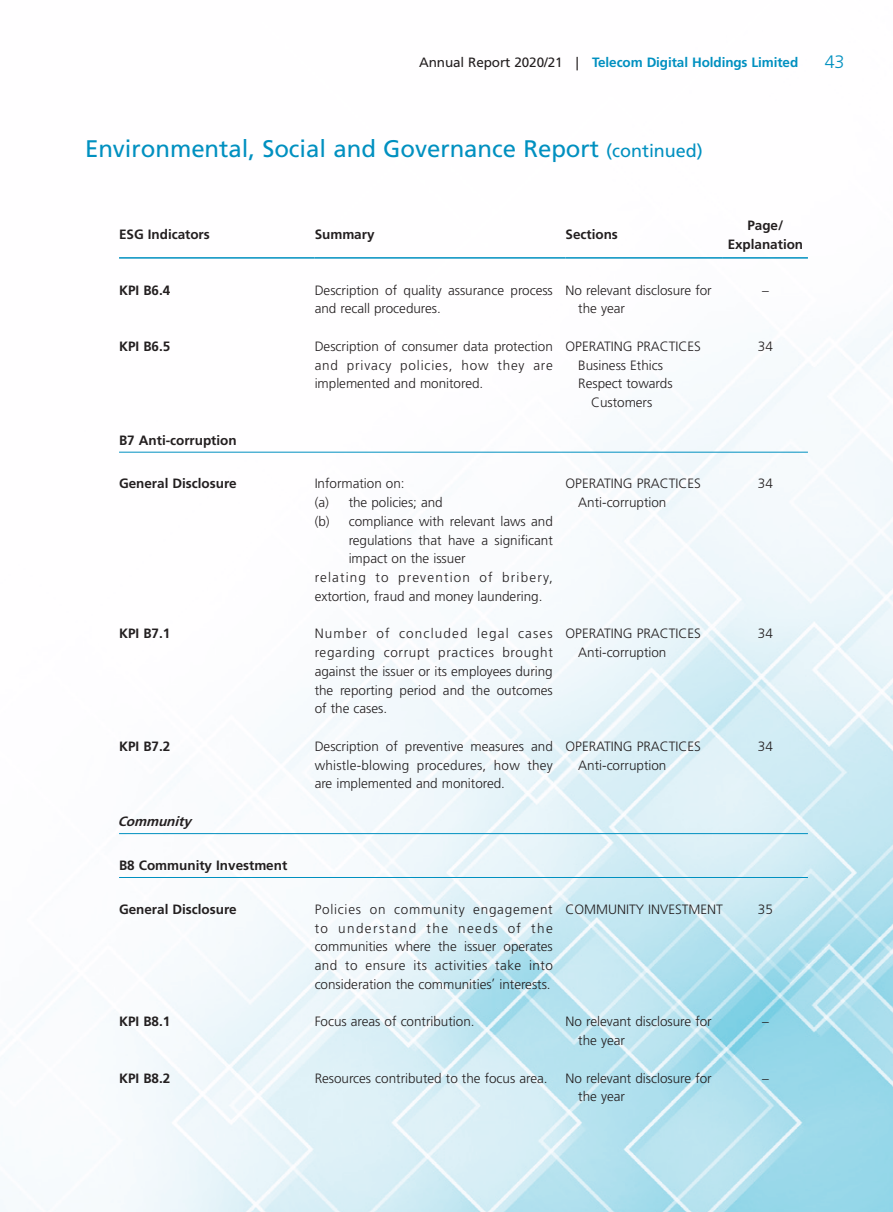
<style>
.page{position:relative;width:893px;height:1212px;background:#fff}
.page>*{position:absolute;margin:0;border:0;box-sizing:border-box;transform-origin:0 0}
.t1{font:24px "Frutiger LT Std";color:#0090c0}
.t2{font:300 18px "Frutiger LT Std";color:#0090c0}
.Body_Text{font:300 13.5px/18.8px "Frutiger LT Std";color:#231f20}
.Body_Text-2{font:700 13.5px/18.8px "Frutiger LT Std";color:#231f20;text-align:center}
.t3{font:700 13.5px "Frutiger LT Std";letter-spacing:-.005em;color:#0090c0}
.Body_Text-3{font:italic 700 13.5px "Frutiger LT Std";color:#231f20}
.s1{font-weight:400;color:#231f20}
.s2{font-size:18px}
</style>
<div class="page">
<img style="left:0;top:319px;width:893px;height:893px">
<hr style="left:119px;top:257px;width:196px;height:2px;background:#0090c0">
<hr style="left:315px;top:257px;width:251px;height:2px;background:#0090c0">
<hr style="left:566px;top:257px;width:157px;height:2px;background:#0090c0">
<hr style="left:723px;top:257px;width:85px;height:2px;background:#0090c0">
<hr style="left:119px;top:452px;width:689px;height:1px;background:#0090c0">
<hr style="left:119px;top:833px;width:689px;height:1px;background:#0090c0">
<hr style="left:119px;top:877px;width:689px;height:1px;background:#0090c0">
<p class="t3" style="left:419px;top:54px;width:381px"><span class="s1">Annual Report 2020/21 |</span> Telecom Digital Holdings Limited</p>
<h2 class="t2" style="left:825px;top:51px;width:21px">43</h2>
<h1 class="t1" style="left:85px;top:135px;width:619px">Environmental, Social and Governance Report <span class="s2">(continued)</span></h1>
<p class="Body_Text-2" style="left:119px;top:225px;width:92px">ESG Indicators</p>
<p class="Body_Text-2" style="left:315px;top:225px;width:61px">Summary</p>
<p class="Body_Text-2" style="left:566px;top:225px;width:54px">Sections</p>
<p class="Body_Text-2" style="left:728px;top:216px;width:77px">Page/<br>Explanation</p>
<p class="Body_Text-2" style="left:119px;top:280px;width:53px">KPI B6.4</p>
<p class="Body_Text" style="left:315px;top:281px;width:240px">Description of quality assurance process and recall procedures.</p>
<p class="Body_Text" style="left:578px;top:281px;width:135px;text-indent:-13px">No relevant disclosure for the year</p>
<p class="Body_Text" style="left:762px;top:281px;width:8px">–</p>
<p class="Body_Text-2" style="left:119px;top:337px;width:53px">KPI B6.5</p>
<p class="Body_Text" style="left:315px;top:337px;width:240px;text-align:justify">Description of consumer data protection and privacy policies, how they are implemented and monitored.</p>
<p class="Body_Text" style="left:578px;top:337px;width:124px;text-indent:-13px">OPERATING PRACTICES<br>Business Ethics</p>
<p class="Body_Text" style="left:758px;top:337px;width:16px">34</p>
<p class="Body_Text" style="left:578px;top:374px;width:96px;text-align:center">Respect towards<br>Customers</p>
<p class="Body_Text-2" style="left:119px;top:430px;width:119px">B7 Anti-corruption</p>
<p class="Body_Text-2" style="left:119px;top:474px;width:119px">General Disclosure</p>
<p class="Body_Text" style="left:315px;top:475px;width:92px">Information on:</p>
<p class="Body_Text" style="left:315px;top:493px;width:130px">(a) the policies; and</p>
<p class="Body_Text" style="left:349px;top:512px;width:206px;text-align:justify;text-indent:-34px">(b) compliance with relevant laws and regulations that have a significant impact on the issuer</p>
<p class="Body_Text" style="left:315px;top:568px;width:240px">relating to prevention of bribery, extortion, fraud and money laundering.</p>
<p class="Body_Text" style="left:578px;top:475px;width:124px;text-indent:-13px">OPERATING PRACTICES<br>Anti-corruption</p>
<p class="Body_Text" style="left:758px;top:475px;width:16px">34</p>
<p class="Body_Text-2" style="left:119px;top:624px;width:53px">KPI B7.1</p>
<p class="Body_Text" style="left:315px;top:625px;width:240px;text-align:justify">Number of concluded legal cases regarding corrupt practices brought against the issuer or its employees during the reporting period and the outcomes of the cases.</p>
<p class="Body_Text" style="left:578px;top:625px;width:124px;text-indent:-13px">OPERATING PRACTICES<br>Anti-corruption</p>
<p class="Body_Text" style="left:758px;top:625px;width:16px">34</p>
<p class="Body_Text-2" style="left:119px;top:737px;width:53px">KPI B7.2</p>
<p class="Body_Text" style="left:315px;top:737px;width:240px;text-align:justify">Description of preventive measures and whistle-blowing procedures, how they are implemented and monitored.</p>
<p class="Body_Text" style="left:578px;top:737px;width:124px;text-indent:-13px">OPERATING PRACTICES<br>Anti-corruption</p>
<p class="Body_Text" style="left:758px;top:737px;width:16px">34</p>
<p class="Body_Text-3" style="left:118px;top:813px;width:79px">Community</p>
<p class="Body_Text-2" style="left:119px;top:856px;width:170px">B8 Community Investment</p>
<p class="Body_Text-2" style="left:119px;top:900px;width:119px">General Disclosure</p>
<p class="Body_Text" style="left:315px;top:900px;width:240px;text-align:justify">Policies on community engagement to understand the needs of the communities where the issuer operates and to ensure its activities take into consideration the communities’ interests.</p>
<p class="Body_Text" style="left:566px;top:900px;width:159px">COMMUNITY INVESTMENT</p>
<p class="Body_Text" style="left:758px;top:900px;width:16px">35</p>
<p class="Body_Text-2" style="left:119px;top:1012px;width:53px">KPI B8.1</p>
<p class="Body_Text" style="left:315px;top:1012px;width:161px">Focus areas of contribution.</p>
<p class="Body_Text" style="left:578px;top:1012px;width:135px;text-indent:-13px">No relevant disclosure for the year</p>
<p class="Body_Text" style="left:762px;top:1012px;width:8px">–</p>
<p class="Body_Text-2" style="left:119px;top:1068px;width:53px">KPI B8.2</p>
<p class="Body_Text" style="left:315px;top:1069px;width:234px">Resources contributed to the focus area.</p>
<p class="Body_Text" style="left:578px;top:1069px;width:135px;text-indent:-13px">No relevant disclosure for the year</p>
<p class="Body_Text" style="left:762px;top:1069px;width:8px">–</p>
</div>
